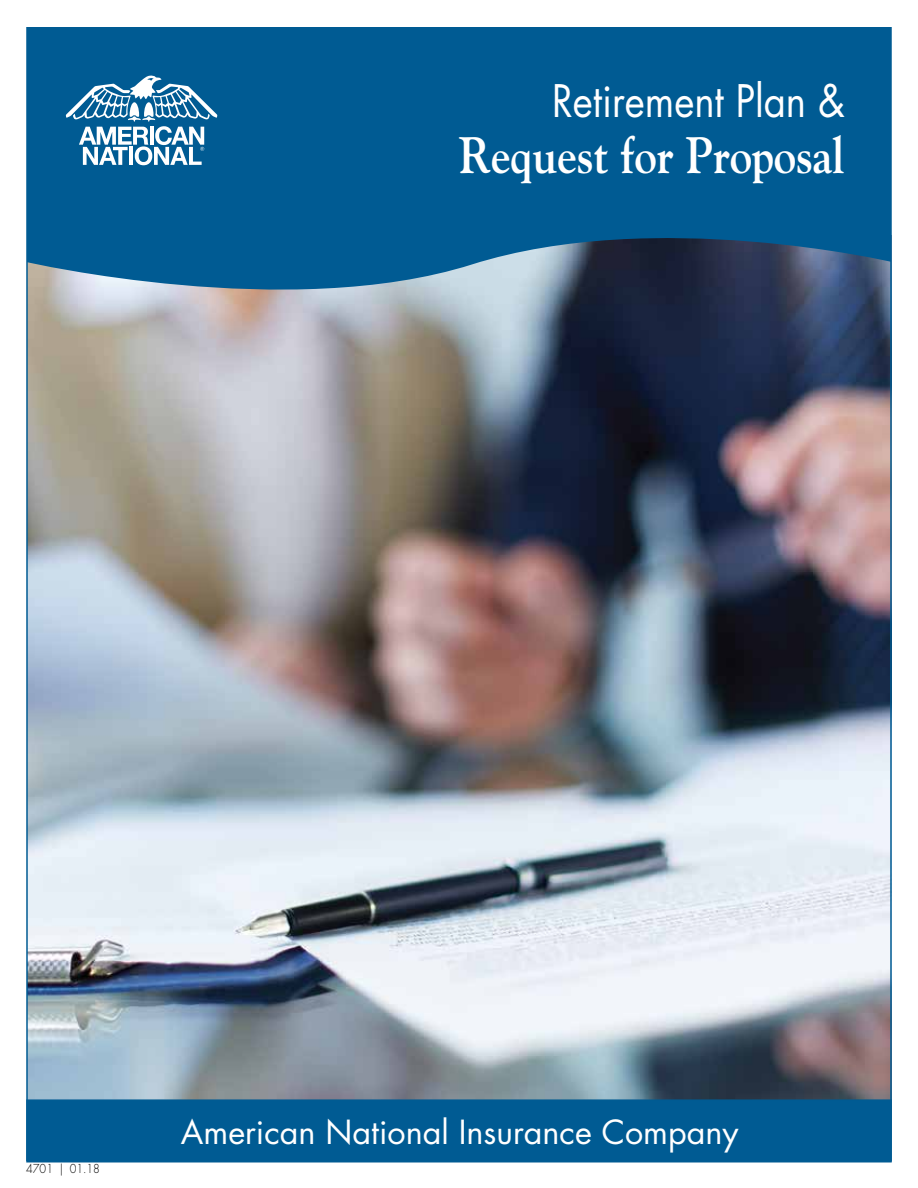
<style>
.page{position:relative;width:918px;height:1188px;background:#fff}
.page>*{position:absolute;margin:0;border:0;box-sizing:border-box;transform-origin:0 0}
.t1{font:700 51px "Goudy";letter-spacing:-.01em;color:#fff;scale:.88 1}
.t2{font:43.65px "Futura";color:#fff;scale:.88 1}
.t3{font:32.4px "Futura";color:#fff}
.t4{font:300 12px "Futura";color:#000;scale:.9 1}
</style>
<div class="page">
<img style="left:29px;top:322px;width:860px;height:777px">
<svg style="left:27px;top:65px;width:864px;height:257px;background:#1c6391"></svg>
<div style="left:27px;top:27px;width:864px;height:38px;background:#005b93"></div>
<svg style="left:66px;top:75px;width:151px;height:90px"></svg>
<div style="left:26px;top:1099px;width:866px;height:62px;background:#005b93;border:2px solid #005b93"></div>
<h2 class="t2" style="left:552px;top:73px;width:334px">Retirement Plan &amp;</h2>
<h1 class="t1" style="left:459px;top:124px;width:440px">Request for Proposal</h1>
<p class="t4" style="left:26px;top:1162px;width:83px">4701 | 01.18</p>
<p class="t3" style="left:181px;top:1111px;width:559px">American National Insurance Company</p>
</div>
